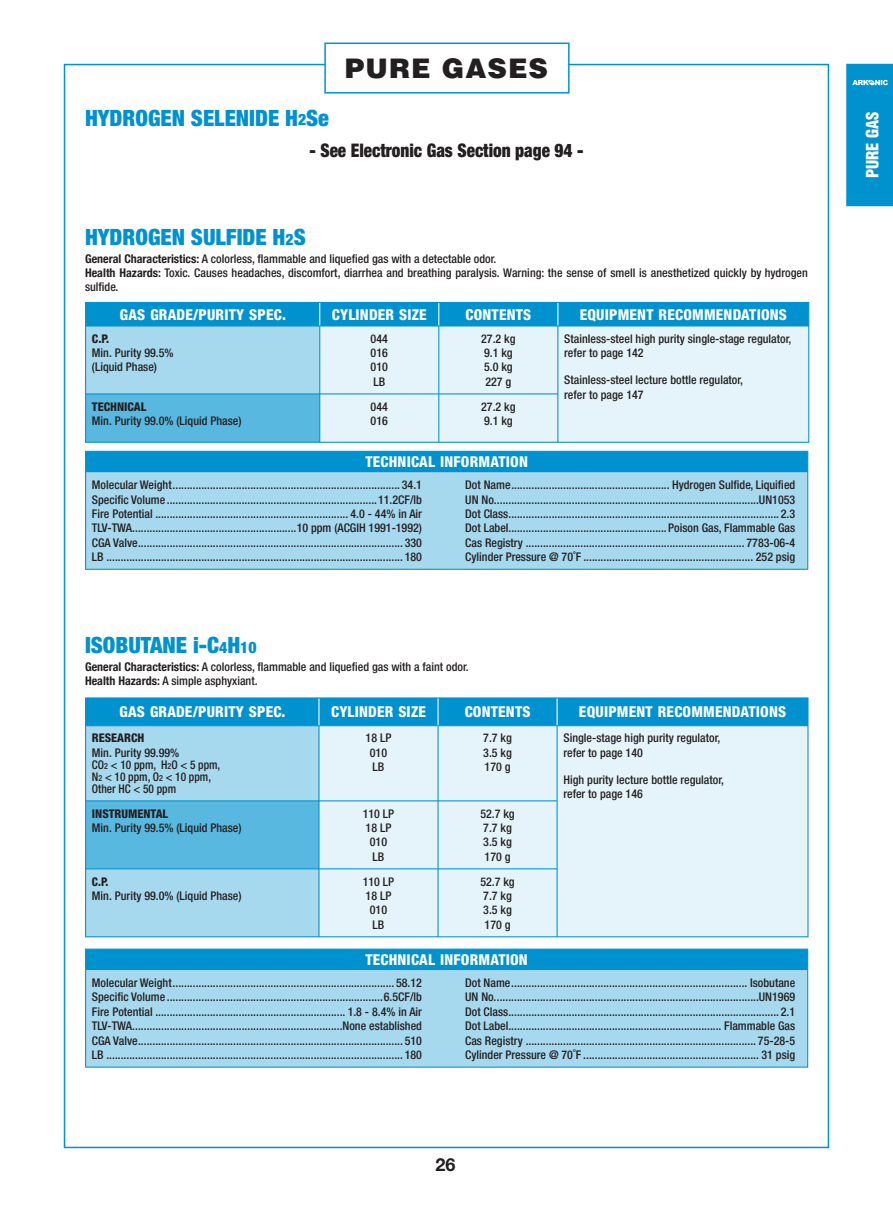
<style>
.page{position:relative;width:893px;height:1212px;background:#fff}
.page>*{position:absolute;margin:0;border:0;box-sizing:border-box;transform-origin:0 0}
.t1{font:900 27px "Helvetica";letter-spacing:.04em;color:#231f20}
.t2{font:900 condensed 22.5px "Helvetica Neue";color:#0092cf}
.t3{font:900 condensed 18.75px "Helvetica Neue";color:#231f20;scale:.92 1}
.t4{font:700 18px "Helvetica Neue";color:#231f20}
.t5{font:900 condensed 16.5px "Helvetica";color:#fff}
.t6{font:800 condensed 15px "Helvetica Neue";letter-spacing:.015em;color:#fff}
.t7{font:500 condensed 12px/14.4px "Helvetica Neue";color:#231f20}
.t8{font:800 condensed 12px "Helvetica Neue";color:#231f20}
.t9{font:800 condensed 12px "Helvetica Neue";color:#231f20;scale:.95 1}
.s1{font-size:15.75px}
.s2{font-weight:700}
.s3{font-size:8.4px}
</style>
<div class="page">
<div style="left:846px;top:64px;width:47px;height:142px;background:#0092cf"></div>
<div style="left:324px;top:43px;width:246px;height:51px;border:2px solid #0092cf"></div>
<svg style="left:85px;top:450px;width:724px;height:120px;background:#87cbe8"></svg>
<svg style="left:85px;top:948px;width:724px;height:120px;background:#87cbe8"></svg>
<svg style="left:85px;top:301px;width:725px;height:142px;background:#c1e4f3"></svg>
<div style="left:86px;top:302px;width:723px;height:24px;background:#0092cf"></div>
<svg style="left:85px;top:697px;width:724px;height:241px;background:#c4e6f3"></svg>
<svg style="left:86px;top:697px;width:722px;height:29px;background:#0594cf"></svg>
<svg style="left:852px;top:80px;width:36px;height:6px"></svg>
<h1 class="t1" style="left:345px;top:51px;width:205px">PURE GASES</h1>
<h2 class="t2" style="left:85px;top:104px;width:246px">HYDROGEN SELENIDE H<span class="s1">2</span>Se</h2>
<h3 class="t3" style="left:310px;top:138px;width:299px">- See Electronic Gas Section page 94 -</h3>
<h2 class="t2" style="left:85px;top:223px;width:222px">HYDROGEN SULFIDE H<span class="s1">2</span>S</h2>
<p class="t7" style="left:85px;top:251px;width:724px"><span class="s2">General Characteristics:</span> A colorless, flammable and liquefied gas with a detectable odor.<br><span class="s2">Health Hazards:</span> Toxic. Causes headaches, discomfort, diarrhea and breathing paralysis. Warning: the sense of smell is anesthetized quickly by hydrogen sulfide.</p>
<p class="t6" style="left:120px;top:305px;width:167px">GAS GRADE/PURITY SPEC.</p>
<p class="t6" style="left:332px;top:305px;width:96px">CYLINDER SIZE</p>
<p class="t6" style="left:465px;top:305px;width:67px">CONTENTS</p>
<p class="t6" style="left:580px;top:305px;width:209px">EQUIPMENT RECOMMENDATIONS</p>
<p class="t8" style="left:92px;top:331px;width:19px">C.P.</p>
<p class="t7" style="left:92px;top:345px;width:83px">Min. Purity 99.5% (Liquid Phase)</p>
<p class="t8" style="left:92px;top:399px;width:56px">TECHNICAL</p>
<p class="t7" style="left:92px;top:413px;width:151px">Min. Purity 99.0% (Liquid Phase)</p>
<p class="t7" style="left:371px;top:331px;width:19px;text-align:justify">044<br>016<br>010<br>LB</p>
<p class="t7" style="left:481px;top:331px;width:36px">27.2 kg<br>9.1 kg<br>5.0 kg<br>227 g</p>
<p class="t7" style="left:564px;top:331px;width:228px">Stainless-steel high purity single-stage regulator, refer to page 142</p>
<p class="t7" style="left:564px;top:373px;width:180px">Stainless-steel lecture bottle regulator, refer to page 147</p>
<p class="t7" style="left:371px;top:399px;width:19px">044<br>016</p>
<p class="t7" style="left:481px;top:399px;width:36px">27.2 kg<br>9.1 kg</p>
<p class="t6" style="left:365px;top:453px;width:164px">TECHNICAL INFORMATION</p>
<p class="t7" style="left:92px;top:478px;width:332px;text-align:justify">Molecular Weight............................................................................... 34.1<br>Specific Volume .........................................................................11.2CF/lb Fire Potential ................................................................... 4.0 - 44% in Air TLV-TWA.........................................................10 ppm (ACGIH 1991-1992)<br>CGA Valve............................................................................................ 330<br>LB ....................................................................................................... 180</p>
<p class="t7" style="left:465px;top:478px;width:332px;text-align:justify">Dot Name....................................................... Hydrogen Sulfide, Liquified UN No............................................................................................UN1053<br>Dot Class.............................................................................................. 2.3<br>Dot Label.......................................................Poison Gas, Flammable Gas Cas Registry ............................................................................ 7783-06-4<br>Cylinder Pressure @ 70˚F ........................................................... 252 psig</p>
<h2 class="t2" style="left:85px;top:631px;width:173px">ISOBUTANE i-C<span class="s1">4</span>H<span class="s1">10</span></h2>
<p class="t7" style="left:85px;top:659px;width:385px"><span class="s2">General Characteristics:</span> A colorless, flammable and liquefied gas with a faint odor.<br><span class="s2">Health Hazards:</span> A simple asphyxiant.</p>
<p class="t6" style="left:120px;top:702px;width:167px">GAS GRADE/PURITY SPEC.</p>
<p class="t6" style="left:331px;top:702px;width:96px">CYLINDER SIZE</p>
<p class="t6" style="left:465px;top:702px;width:67px">CONTENTS</p>
<p class="t6" style="left:579px;top:702px;width:209px">EQUIPMENT RECOMMENDATIONS</p>
<p class="t8" style="left:92px;top:731px;width:54px">RESEARCH</p>
<p class="t7" style="left:92px;top:746px;width:130px;line-height:12px">Min. Purity 99.99%<br>CO<span class="s3">2</span> &lt; 10 ppm, H<span class="s3">2</span>O &lt; 5 ppm,<br>N<span class="s3">2</span> &lt; 10 ppm, O<span class="s3">2</span> &lt; 10 ppm,<br>Other HC &lt; 50 ppm</p>
<p class="t7" style="left:366px;top:731px;width:27px;text-align:center">18 LP<br>010<br>LB</p>
<p class="t7" style="left:483px;top:731px;width:30px;text-align:justify">7.7 kg 3.5 kg 170 g</p>
<p class="t7" style="left:563px;top:731px;width:158px">Single-stage high purity regulator, refer to page 140</p>
<p class="t7" style="left:563px;top:772px;width:162px">High purity lecture bottle regulator, refer to page 146</p>
<p class="t8" style="left:92px;top:806px;width:78px">INSTRUMENTAL</p>
<p class="t7" style="left:92px;top:820px;width:151px">Min. Purity 99.5% (Liquid Phase)</p>
<p class="t9" style="left:92px;top:874px;width:19px">C.P.</p>
<p class="t7" style="left:92px;top:888px;width:151px">Min. Purity 99.0% (Liquid Phase)</p>
<p class="t7" style="left:363px;top:806px;width:33px;text-align:center">110 LP<br>18 LP<br>010<br>LB</p>
<p class="t7" style="left:480px;top:806px;width:36px">52.7 kg<br>7.7 kg<br>3.5 kg<br>170 g</p>
<p class="t7" style="left:363px;top:874px;width:33px;text-align:center">110 LP<br>18 LP<br>010<br>LB</p>
<p class="t7" style="left:480px;top:874px;width:36px">52.7 kg<br>7.7 kg<br>3.5 kg<br>170 g</p>
<p class="t6" style="left:365px;top:950px;width:164px">TECHNICAL INFORMATION</p>
<p class="t7" style="left:92px;top:975px;width:332px;text-align:justify">Molecular Weight............................................................................. 58.12<br>Specific Volume ...........................................................................6.5CF/lb Fire Potential .................................................................. 1.8 - 8.4% in Air TLV-TWA.........................................................................None established CGA Valve............................................................................................ 510<br>LB ....................................................................................................... 180</p>
<p class="t7" style="left:465px;top:975px;width:332px;text-align:justify">Dot Name.................................................................................. Isobutane UN No............................................................................................UN1969<br>Dot Class.............................................................................................. 2.1<br>Dot Label.......................................................................... Flammable Gas Cas Registry ................................................................................ 75-28-5<br>Cylinder Pressure @ 70˚F ............................................................. 31 psig</p>
<h3 class="t4" style="left:435px;top:1153px;width:22px">26</h3>
<h3 class="t5" style="left:862px;top:178px;width:68px;rotate:-90deg">ERUP SAG</h3>
</div>
